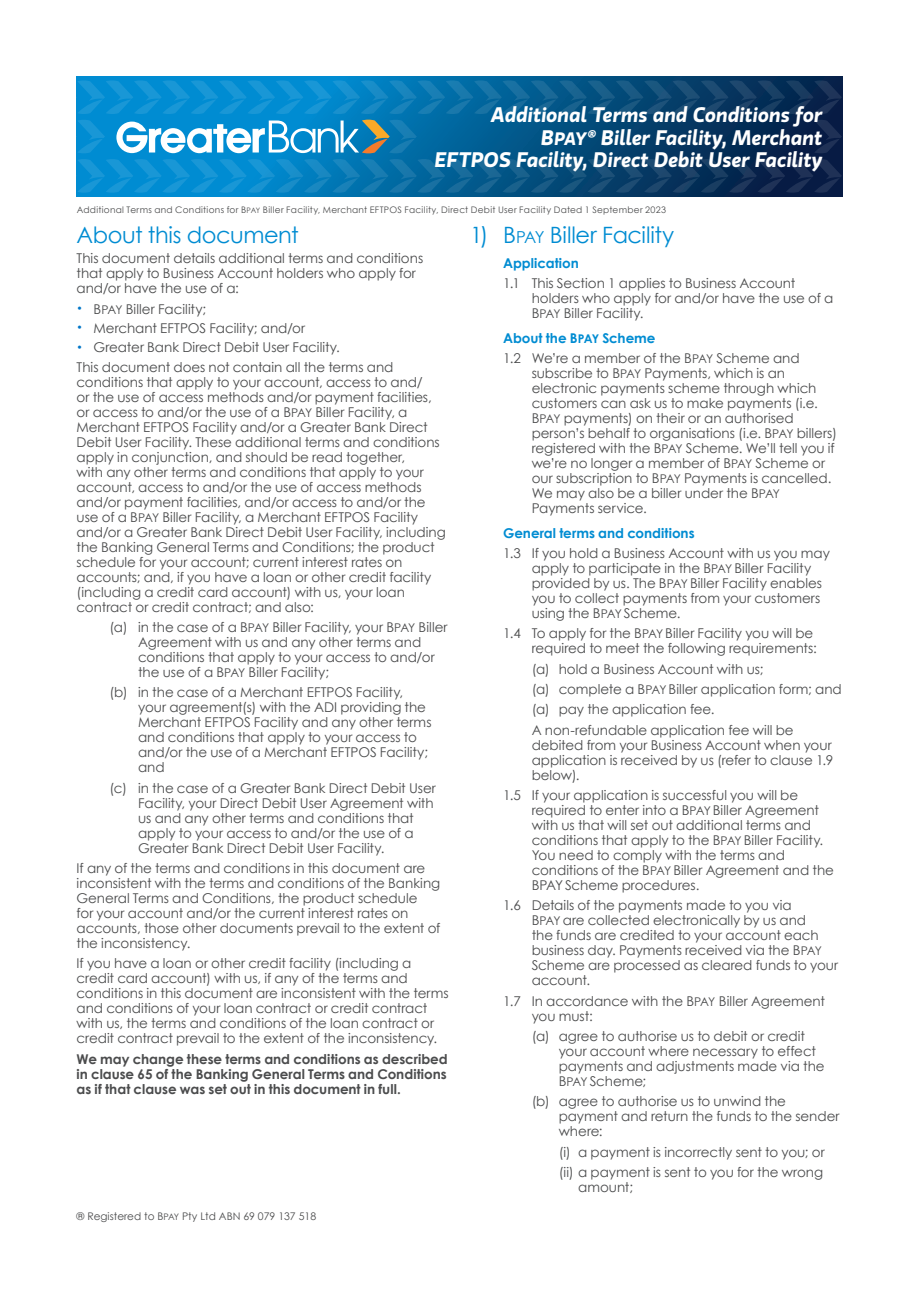
<style>
.page{position:relative;width:919px;height:1289px;background:#fff}
.page>*{position:absolute;margin:0;border:0;box-sizing:border-box;transform-origin:0 0}
.Heading{font:22.5px "Century Gothic";letter-spacing:-.02em;color:#008cd2}
.t1{font:italic 600 21px/22.5px "Gloriola";letter-spacing:-.005em;color:#fff;text-align:right}
.Body_Copy{font:13.5px/15px "Century Gothic";letter-spacing:-.005em;color:#4b4c4d}
.Body_Copy-2{font:700 13.5px/15px "Century Gothic";color:#4b4c4d;text-align:justify}
.Body_Copy_Bullet_Poi{font:13.5px "Century Gothic";color:#4b4c4d}
.Subhead{font:700 13.5px "Century Gothic";letter-spacing:-.005em;color:#008cd2}
.t2{font:10.5px "Century Gothic";color:#4b4c4d}
.t3{font:9px "Century Gothic";letter-spacing:.03em;color:#4b4c4d}
.s1{font-size:18px}
.s2{font-size:7.5px}
.s3{font-size:10.5px;color:#0076c8}
.s4{font-size:12px}
.s5{font-size:16.5px}
.s6{font-size:9px}
</style>
<div class="page">
<svg style="left:76px;top:77px;width:766px;height:119px;background:#025387"></svg>
<svg style="left:814px;top:120px;width:27px;height:33px"></svg>
<svg style="left:77px;top:159px;width:764px;height:34px;background:#0b6195"></svg>
<svg style="left:77px;top:80px;width:764px;height:34px;background:#0a6aa1"></svg>
<svg style="left:77px;top:120px;width:28px;height:33px"></svg>
<svg style="left:116px;top:120px;width:301px;height:33px"></svg>
<h2 class="t1" style="left:435px;top:104px;width:389px">Additional Terms and Conditions for<br>B<span class="s1">PAY</span>® Biller Facility, Merchant<br>EFTPOS Facility, Direct Debit User Facility</h2>
<p class="t3" style="left:77px;top:203px;width:591px">Additional Terms and Conditions for B<span class="s2">PAY</span> Biller Facility, Merchant EFTPOS Facility, Direct Debit User Facility Dated 1 September 2023</p>
<p class="Heading" style="left:77px;top:219px;width:223px">About this document</p>
<p class="Body_Copy" style="left:77px;top:251px;width:348px">This document details additional terms and conditions that apply to Business Account holders who apply for and/or have the use of a:</p>
<p class="Body_Copy_Bullet_Poi" style="left:77px;top:299px;width:131px"><span class="s3">•</span> B<span class="s4">PAY</span> Biller Facility;</p>
<p class="Body_Copy_Bullet_Poi" style="left:77px;top:319px;width:230px"><span class="s3">•</span> Merchant EFTPOS Facility; and/or</p>
<p class="Body_Copy_Bullet_Poi" style="left:77px;top:338px;width:265px"><span class="s3">•</span> Greater Bank Direct Debit User Facility.</p>
<p class="Body_Copy" style="left:77px;top:359px;width:371px">This document does not contain all the terms and conditions that apply to your account, access to and/<br>or the use of access methods and/or payment facilities, or access to and/or the use of a B<span class="s4">PAY</span> Biller Facility, a Merchant EFTPOS Facility and/or a Greater Bank Direct Debit User Facility. These additional terms and conditions apply in conjunction, and should be read together,<br>with any other terms and conditions that apply to your account, access to and/or the use of access methods and/or payment facilities, and/or access to and/or the use of a B<span class="s4">PAY</span> Biller Facility, a Merchant EFTPOS Facility and/or a Greater Bank Direct Debit User Facility, including the Banking General Terms and Conditions; the product schedule for your account; current interest rates on accounts; and, if you have a loan or other credit facility (including a credit card account) with us, your loan contract or credit contract; and also:</p>
<p class="Body_Copy" style="left:138px;top:619px;width:311px;text-indent:-29px">(a) in the case of a B<span class="s4">PAY</span> Biller Facility, your B<span class="s4">PAY</span> Biller Agreement with us and any other terms and conditions that apply to your access to and/or the use of a B<span class="s4">PAY</span> Biller Facility;</p>
<p class="Body_Copy" style="left:138px;top:684px;width:295px;text-indent:-29px">(b) in the case of a Merchant EFTPOS Facility, your agreement(s) with the ADI providing the Merchant EFTPOS Facility and any other terms and conditions that apply to your access to and/or the use of a Merchant EFTPOS Facility; and</p>
<p class="Body_Copy" style="left:138px;top:780px;width:299px;text-indent:-29px">(c) in the case of a Greater Bank Direct Debit User Facility, your Direct Debit User Agreement with us and any other terms and conditions that apply to your access to and/or the use of a Greater Bank Direct Debit User Facility.</p>
<p class="Body_Copy" style="left:77px;top:860px;width:365px">If any of the terms and conditions in this document are inconsistent with the terms and conditions of the Banking General Terms and Conditions, the product schedule<br>for your account and/or the current interest rates on accounts, those other documents prevail to the extent of the inconsistency.</p>
<p class="Body_Copy" style="left:77px;top:955px;width:374px">If you have a loan or other credit facility (including a credit card account) with us, if any of the terms and conditions in this document are inconsistent with the terms and conditions of your loan contract or credit contract with us, the terms and conditions of the loan contract or credit contract prevail to the extent of the inconsistency.</p>
<p class="Body_Copy-2" style="left:77px;top:1050px;width:372px">We may change these terms and conditions as described in clause 65 of the Banking General Terms and Conditions as if that clause was set out in this document in full.</p>
<p class="Heading" style="left:470px;top:219px;width:205px">1) B<span class="s5">PAY</span> Biller Facility</p>
<p class="Subhead" style="left:503px;top:252px;width:77px">Application</p>
<p class="Body_Copy" style="left:531px;top:275px;width:303px;text-indent:-29px">1.1 This Section 1 applies to Business Account holders who apply for and/or have the use of a<br>B<span class="s4">PAY</span> Biller Facility.</p>
<p class="Subhead" style="left:503px;top:327px;width:154px">About the B<span class="s4">PAY</span> Scheme</p>
<p class="Body_Copy" style="left:531px;top:350px;width:307px;text-indent:-29px">1.2 We’re a member of the B<span class="s4">PAY</span> Scheme and subscribe to B<span class="s4">PAY</span> Payments, which is an electronic payments scheme through which customers can ask us to make payments (i.e.<br>B<span class="s4">PAY</span> payments) on their or an authorised person’s behalf to organisations (i.e. B<span class="s4">PAY</span> billers) registered with the B<span class="s4">PAY</span> Scheme. We’ll tell you if we’re no longer a member of B<span class="s4">PAY</span> Scheme or our subscription to B<span class="s4">PAY</span> Payments is cancelled.<br>We may also be a biller under the B<span class="s4">PAY </span>Payments service.</p>
<p class="Subhead" style="left:503px;top:522px;width:193px">General terms and conditions</p>
<p class="Body_Copy" style="left:531px;top:545px;width:300px;text-indent:-29px">1.3 If you hold a Business Account with us you may apply to participate in the B<span class="s4">PAY</span> Biller Facility provided by us. The B<span class="s4">PAY</span> Biller Facility enables you to collect payments from your customers using the B<span class="s4">PAY</span> Scheme.</p>
<p class="Body_Copy" style="left:503px;top:625px;width:315px;text-align:right">1.4 To apply for the B<span class="s4">PAY</span> Biller Facility you will be required to meet the following requirements:</p>
<p class="Body_Copy" style="left:531px;top:661px;width:233px">(a) hold a Business Account with us;</p>
<p class="Body_Copy" style="left:531px;top:681px;width:311px">(a) complete a B<span class="s4">PAY</span> Biller application form; and</p>
<p class="Body_Copy" style="left:531px;top:701px;width:184px">(a) pay the application fee.</p>
<p class="Body_Copy" style="left:531px;top:722px;width:303px">A non-refundable application fee will be debited from your Business Account when your application is received by us (refer to clause 1.9 below).</p>
<p class="Body_Copy" style="left:531px;top:787px;width:304px;text-indent:-28px">1.5 If your application is successful you will be required to enter into a B<span class="s4">PAY</span> Biller Agreement with us that will set out additional terms and conditions that apply to the B<span class="s4">PAY</span> Biller Facility.<br>You need to comply with the terms and conditions of the B<span class="s4">PAY</span> Biller Agreement and the BPAY Scheme procedures.</p>
<p class="Body_Copy" style="left:531px;top:897px;width:308px;text-indent:-28px">1.6 Details of the payments made to you via<br>B<span class="s4">PAY</span> are collected electronically by us and<br>the funds are credited to your account each business day. Payments received via the B<span class="s4">PAY </span>Scheme are processed as cleared funds to your account.</p>
<p class="Body_Copy" style="left:531px;top:993px;width:295px;text-indent:-29px">1.7 In accordance with the B<span class="s4">PAY</span> Biller Agreement you must:</p>
<p class="Body_Copy" style="left:558px;top:1028px;width:267px;text-indent:-27px">(a) agree to authorise us to debit or credit your account where necessary to effect payments and adjustments made via the B<span class="s4">PAY</span> Scheme;</p>
<p class="Body_Copy" style="left:558px;top:1093px;width:282px;text-indent:-27px">(b) agree to authorise us to unwind the payment and return the funds to the sender where:</p>
<p class="Body_Copy" style="left:558px;top:1143px;width:268px">(i) a payment is incorrectly sent to you; or</p>
<p class="Body_Copy" style="left:578px;top:1164px;width:246px;text-indent:-19px">(ii) a payment is sent to you for the wrong amount;</p>
<p class="t2" style="left:77px;top:1209px;width:241px">® Registered to B<span class="s6">PAY</span> Pty Ltd ABN 69 079 137 518</p>
</div>
